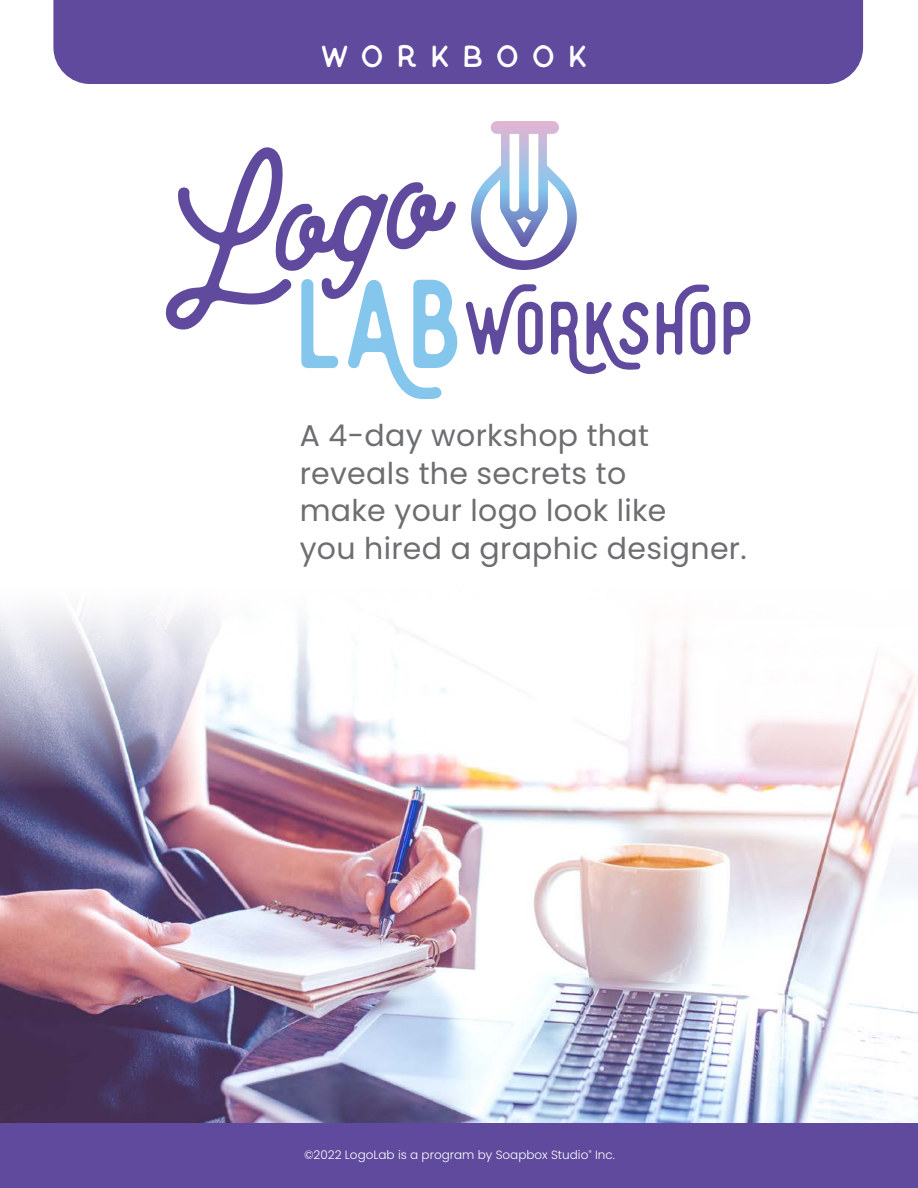
<style>
.page{position:relative;width:918px;height:1188px;background:#fff}
.page>*{position:absolute;margin:0;border:0;box-sizing:border-box;transform-origin:0 0}
.t1{font:30px/37.5px "Poppins";letter-spacing:.01em;color:#6d6e71}
.t2{font:28.5px "Thistails Sans";letter-spacing:.4em;color:#fff}
.t3{font:300 12px "Poppins";color:#fff}
</style>
<div class="page">
<img style="left:0;top:795px;width:918px;height:329px">
<svg style="left:0;top:609px;width:918px;height:186px"></svg>
<div style="left:53px;top:0;width:810px;height:84px;background:#5f4a9d"></div>
<div style="left:0;top:1124px;width:918px;height:64px;background:#5f4a9d"></div>
<svg style="left:166px;top:147px;width:292px;height:253px"></svg>
<svg style="left:465px;top:284px;width:78px;height:71px"></svg>
<svg style="left:551px;top:301px;width:98px;height:74px"></svg>
<svg style="left:657px;top:284px;width:58px;height:71px"></svg>
<svg style="left:724px;top:302px;width:27px;height:53px"></svg>
<svg style="left:471px;top:121px;width:106px;height:149px"></svg>
<p class="t2" style="left:320px;top:37px;width:270px">WORKBOOK</p>
<p class="t1" style="left:300px;top:417px;width:448px">A 4-day workshop that reveals the secrets to<br>make your logo look like<br>you hired a graphic designer.</p>
<p class="t3" style="left:304px;top:1148px;width:312px">©2022 LogoLab is a program by Soapbox Studio<sup>®</sup> Inc.</p>
</div>
